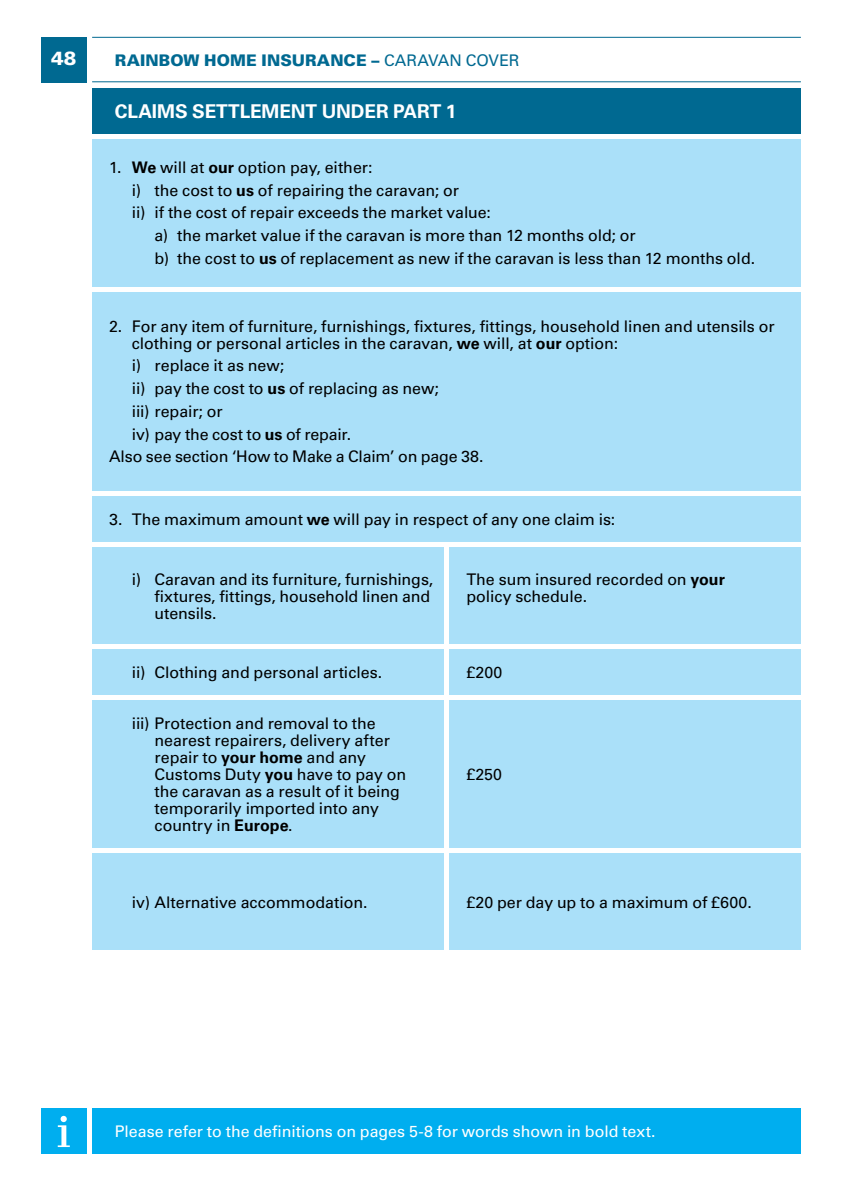
<style>
.page{position:relative;width:842px;height:1191px;background:#fff}
.page>*{position:absolute;margin:0;border:0;box-sizing:border-box;transform-origin:0 0}
.t1{font:700 19px "Univers LT";letter-spacing:-.005em;color:#fff}
.t2{font:900 19px "Univers LT";color:#fff}
.t3{font:16px/17px "Univers LT";letter-spacing:-.005em;color:#000}
.t4{font:16px "Univers LT";letter-spacing:-.005em;color:#fff}
.t5{font:900 16px "Univers LT";letter-spacing:.005em;color:#006991}
.s1{font-weight:400}
.s2{font-weight:700}
</style>
<div class="page">
<div style="left:41px;top:37px;width:45px;height:45px;background:#006991"></div>
<hr style="left:92px;top:37px;width:709px;height:1px;background:#006991">
<hr style="left:92px;top:81px;width:709px;height:1px;background:#006991">
<div style="left:92px;top:88px;width:709px;height:45px;background:#006991"></div>
<div style="left:92px;top:496px;width:709px;height:45px;background:#aae0f9"></div>
<div style="left:92px;top:139px;width:709px;height:147px;background:#aae0f9"></div>
<div style="left:92px;top:291px;width:709px;height:199px;background:#aae0f9"></div>
<div style="left:92px;top:547px;width:352px;height:96px;background:#aae0f9"></div>
<div style="left:92px;top:649px;width:352px;height:45px;background:#aae0f9"></div>
<div style="left:92px;top:700px;width:352px;height:148px;background:#aae0f9"></div>
<div style="left:92px;top:853px;width:352px;height:97px;background:#aae0f9"></div>
<div style="left:449px;top:547px;width:352px;height:96px;background:#aae0f9"></div>
<div style="left:449px;top:649px;width:352px;height:45px;background:#aae0f9"></div>
<div style="left:449px;top:700px;width:352px;height:148px;background:#aae0f9"></div>
<div style="left:449px;top:853px;width:352px;height:97px;background:#aae0f9"></div>
<div style="left:92px;top:1108px;width:709px;height:46px;background:#00aeef"></div>
<div style="left:41px;top:1108px;width:45px;height:46px;background:#00aeef"></div>
<div style="left:61px;top:1115px;width:6px;height:7px;background:#fff;border-radius:50%"></div>
<svg style="left:58px;top:1125px;width:12px;height:22px"></svg>
<p class="t2" style="left:51px;top:46px;width:27px">48</p>
<p class="t5" style="left:115px;top:50px;width:406px">RAINBOW HOME INSURANCE – <span class="s1">CARAVAN COVER</span></p>
<p class="t1" style="left:115px;top:100px;width:343px">CLAIMS SETTLEMENT UNDER PART 1</p>
<p class="t3" style="left:109px;top:159px;width:265px">1. <span class="s2">We</span> will at <span class="s2">our</span> option pay, either:</p>
<p class="t3" style="left:132px;top:182px;width:329px">i) the cost to <span class="s2">us</span> of repairing the caravan; or</p>
<p class="t3" style="left:132px;top:204px;width:361px">ii) if the cost of repair exceeds the market value:</p>
<p class="t3" style="left:154px;top:227px;width:483px">a) the market value if the caravan is more than 12 months old; or</p>
<p class="t3" style="left:154px;top:250px;width:602px">b) the cost to <span class="s2">us</span> of replacement as new if the caravan is less than 12 months old.</p>
<p class="t3" style="left:132px;top:318px;width:644px;text-indent:-23px">2. For any item of furniture, furnishings, fixtures, fittings, household linen and utensils or clothing or personal articles in the caravan, <span class="s2">we</span> will, at <span class="s2">our</span> option:</p>
<p class="t3" style="left:132px;top:357px;width:154px">i) replace it as new;</p>
<p class="t3" style="left:132px;top:380px;width:309px">ii) pay the cost to <span class="s2">us</span> of replacing as new;</p>
<p class="t3" style="left:132px;top:403px;width:92px">iii) repair; or</p>
<p class="t3" style="left:132px;top:425px;width:221px">iv) pay the cost to <span class="s2">us</span> of repair.</p>
<p class="t3" style="left:109px;top:448px;width:376px">Also see section ‘How to Make a Claim’ on page 38.</p>
<p class="t3" style="left:109px;top:510px;width:508px">3. The maximum amount <span class="s2">we</span> will pay in respect of any one claim is:</p>
<p class="t3" style="left:154px;top:570px;width:280px;text-indent:-23px">i) Caravan and its furniture, furnishings, fixtures, fittings, household linen and utensils.</p>
<p class="t3" style="left:132px;top:664px;width:252px">ii) Clothing and personal articles.</p>
<p class="t3" style="left:154px;top:715px;width:253px;text-indent:-23px">iii) Protection and removal to the nearest repairers, delivery after repair to <span class="s2">your home</span> and any<br>Customs Duty <span class="s2">you</span> have to pay on the caravan as a result of it being temporarily imported into any country in <span class="s2">Europe</span>.</p>
<p class="t3" style="left:132px;top:893px;width:237px">iv) Alternative accommodation.</p>
<p class="t3" style="left:466px;top:570px;width:260px">The sum insured recorded on <span class="s2">your </span>policy schedule.</p>
<p class="t3" style="left:466px;top:664px;width:38px">£200</p>
<p class="t3" style="left:466px;top:766px;width:37px">£250</p>
<p class="t3" style="left:466px;top:893px;width:287px">£20 per day up to a maximum of £600.</p>
<p class="t4" style="left:115px;top:1122px;width:542px">Please refer to the definitions on pages 5-8 for words shown in bold text.</p>
</div>
